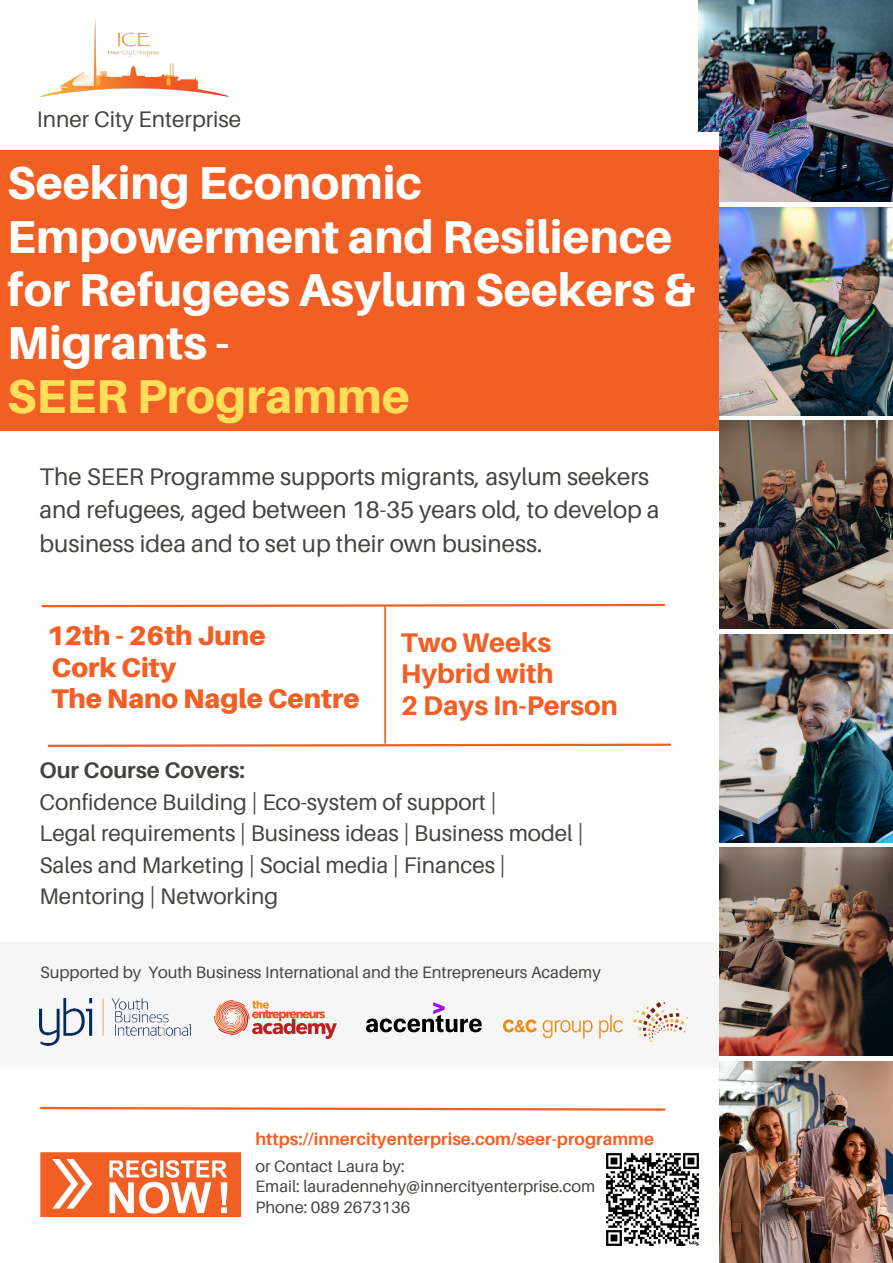
<style>
.page{position:relative;width:893px;height:1263px;background:#fff}
.page>*{position:absolute;margin:0;border:0;box-sizing:border-box;transform-origin:0 0}
.t1{font:800 47.62px "Aileron";color:#ffde59}
.t2{font:800 46.12px/53.4px "Aileron";color:#fff}
.t3{font:900 27px/31.5px "Aileron";color:#f25f24}
.t4{font:800 27px/31.5px "Aileron";color:#f25f24}
.t5{font:24px/33.2px "Aileron";color:#41443f}
.t6{font:22.5px/31.5px "Aileron";color:#41443f}
.t7{font:700 17.25px "Aileron";color:#f25f24}
.t8{font:16.5px "Aileron";color:#41443f}
.s1{font-weight:700}
</style>
<div class="page">
<img style="left:698px;top:0;width:195px;height:201px">
<img style="left:719px;top:207px;width:174px;height:208px">
<img style="left:719px;top:421px;width:174px;height:208px">
<img style="left:719px;top:634px;width:174px;height:208px">
<img style="left:719px;top:848px;width:174px;height:208px">
<img style="left:719px;top:1061px;width:174px;height:202px">
<div style="left:0;top:132px;width:719px;height:1131px;background:#fff"></div>
<div style="left:0;top:150px;width:718px;height:281px;background:#f25f24"></div>
<svg style="left:40px;top:1106px;width:626px;height:5px"></svg>
<img style="left:40px;top:19px;width:189px;height:78px">
<div style="left:0;top:942px;width:719px;height:125px;background:#f6f6f6"></div>
<hr style="left:384px;top:606px;width:2px;height:137px;background:#f25f24">
<svg style="left:41px;top:603px;width:624px;height:5px"></svg>
<svg style="left:47px;top:742px;width:624px;height:5px"></svg>
<img style="left:39px;top:998px;width:152px;height:48px">
<img style="left:214px;top:1000px;width:123px;height:39px">
<svg style="left:40px;top:1152px;width:201px;height:65px"></svg>
<img style="left:366px;top:1002px;width:116px;height:31px">
<img style="left:503px;top:1003px;width:185px;height:38px">
<img style="left:606px;top:1153px;width:93px;height:93px">
<p class="t6" style="left:37px;top:103px;width:206px">Inner City Enterprise</p>
<p class="t2" style="left:7px;top:155px;width:689px">Seeking Economic<br>Empowerment and Resilience for Refugees Asylum Seekers &amp;<br>Migrants -</p>
<p class="t1" style="left:7px;top:367px;width:404px">SEER Programme</p>
<p class="t5" style="left:39px;top:460px;width:622px">The SEER Programme supports migrants, asylum seekers and refugees, aged between 18-35 years old, to develop a business idea and to set up their own business.</p>
<h3 class="t3" style="left:47px;top:620px;width:314px">12th - 26th June<br>Cork City<br>The Nano Nagle Centre</h3>
<p class="t4" style="left:401px;top:626px;width:218px">Two Weeks<br>Hybrid with<br>2 Days In-Person</p>
<p class="t6" style="left:39px;top:754px;width:545px"><span class="s1">Our Course Covers:<br></span>Confidence Building | Eco-system of support |<br>Legal requirements | Business ideas | Business model | Sales and Marketing | Social media | Finances | Mentoring | Networking</p>
<p class="t8" style="left:40px;top:962px;width:562px">Supported by Youth Business International and the Entrepreneurs Academy</p>
<p class="t7" style="left:256px;top:1128px;width:400px">https://innercityenterprise.com/seer-programme</p>
<p class="t8" style="left:256px;top:1155px;width:150px">or Contact Laura by:</p>
<h4 class="t8" style="left:256px;top:1176px;width:341px">Email: lauradennehy@innercityenterprise.com</h4>
<p class="t8" style="left:256px;top:1197px;width:156px">Phone: 089 2673136</p>
</div>
